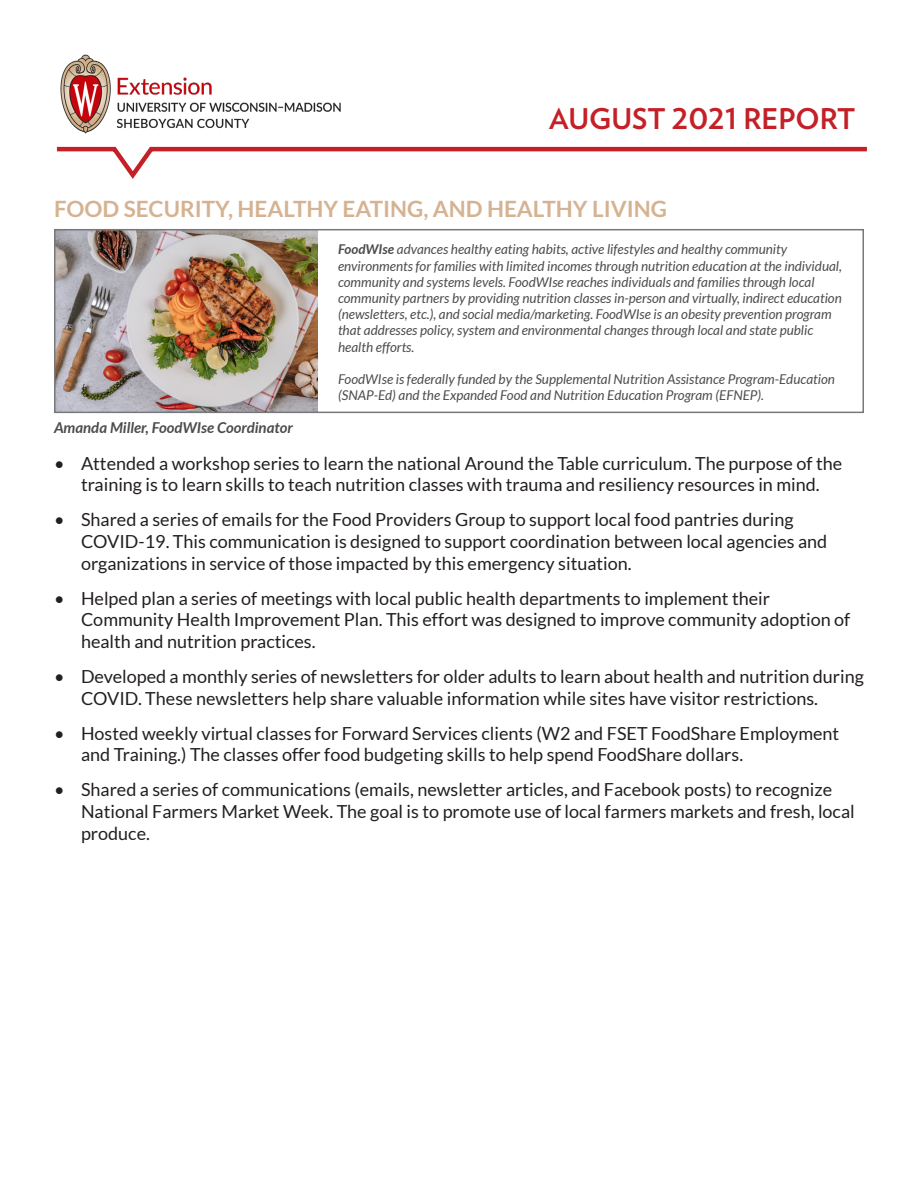
<style>
.page{position:relative;width:918px;height:1188px;background:#fff}
.page>*{position:absolute;margin:0;border:0;box-sizing:border-box;transform-origin:0 0}
.t1{font:700 28.5px "Verlag";color:#c42027}
.t2{font:700 22.5px "Lato";color:#d5b392}
.t3{font:18px/21.6px "Lato";color:#231f20}
.t4{font:italic 700 15px "Lato";color:#4b4c4d}
.t5{font:italic 13.5px/16.2px "Lato";color:#4b4c4d}
.s1{font-weight:700}
</style>
<div class="page">
<img style="left:60px;top:54px;width:281px;height:80px">
<svg style="left:56px;top:146px;width:811px;height:33px"></svg>
<img style="left:57px;top:232px;width:261px;height:178px">
<div style="left:54px;top:229px;width:810px;height:184px;border:2px solid #76787b"></div>
<p class="t1" style="left:549px;top:96px;width:308px">AUGUST 2021 REPORT</p>
<p class="t2" style="left:54px;top:196px;width:615px">FOOD SECURITY, HEALTHY EATING, AND HEALTHY LIVING</p>
<p class="t5" style="left:338px;top:242px;width:505px"><span class="s1">FoodWIse</span> advances healthy eating habits, active lifestyles and healthy community environments for families with limited incomes through nutrition education at the individual, community and systems levels. FoodWIse reaches individuals and families through local community partners by providing nutrition classes in-person and virtually, indirect education (newsletters, etc.), and social media/marketing. FoodWIse is an obesity prevention program that addresses policy, system and environmental changes through local and state public health efforts.</p>
<p class="t5" style="left:338px;top:371px;width:498px">FoodWIse is federally funded by the Supplemental Nutrition Assistance Program-Education (SNAP-Ed) and the Expanded Food and Nutrition Education Program (EFNEP).</p>
<p class="t4" style="left:54px;top:419px;width:240px">Amanda Miller, FoodWIse Coordinator</p>
<p class="t3" style="left:54px;top:452px;width:790px;text-align:center">• Attended a workshop series to learn the national Around the Table curriculum. The purpose of the training is to learn skills to teach nutrition classes with trauma and resiliency resources in mind.</p>
<p class="t3" style="left:81px;top:509px;width:748px;text-indent:-27px">• Shared a series of emails for the Food Providers Group to support local food pantries during<br>COVID-19. This communication is designed to support coordination between local agencies and organizations in service of those impacted by this emergency situation.</p>
<p class="t3" style="left:81px;top:587px;width:771px;text-indent:-27px">• Helped plan a series of meetings with local public health departments to implement their<br>Community Health Improvement Plan. This effort was designed to improve community adoption of health and nutrition practices.</p>
<p class="t3" style="left:81px;top:666px;width:785px;text-indent:-27px">• Developed a monthly series of newsletters for older adults to learn about health and nutrition during<br>COVID. These newsletters help share valuable information while sites have visitor restrictions.</p>
<p class="t3" style="left:81px;top:722px;width:760px;text-indent:-27px">• Hosted weekly virtual classes for Forward Services clients (W2 and FSET FoodShare Employment and Training.) The classes offer food budgeting skills to help spend FoodShare dollars.</p>
<p class="t3" style="left:81px;top:779px;width:775px;text-indent:-27px">• Shared a series of communications (emails, newsletter articles, and Facebook posts) to recognize<br>National Farmers Market Week. The goal is to promote use of local farmers markets and fresh, local produce.</p>
</div>
